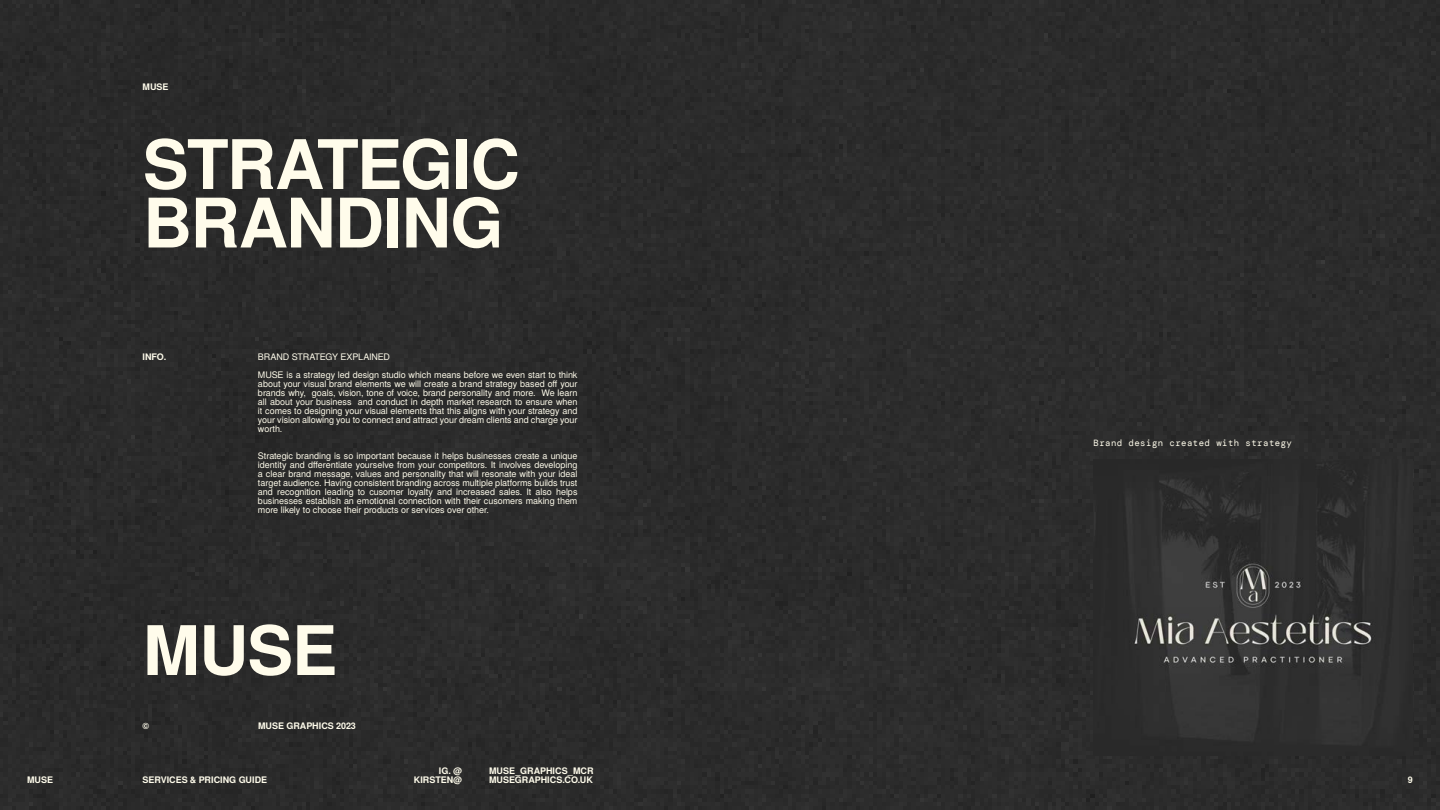
<style>
.page{position:relative;width:1440px;height:810px;background:#2b2b2b}
.page>*{position:absolute;margin:0;border:0;box-sizing:border-box;transform-origin:0 0}
.t1{font:700 68.32px/58.5px "Te X Gyre Heros";letter-spacing:-.015em;color:#fffceb}
.t2{font:9px/9px "Te X Gyre Heros";letter-spacing:-.005em;color:#fffceb;text-align:justify}
.t3{font:700 9px/9px "Te X Gyre Heros";color:#fffceb;text-align:right}
.t4{font:9px "DM Mono";letter-spacing:.05em;color:#fffceb}
</style>
<div class="page">
<img style="left:1126px;top:464px;width:246px;height:280px">
<p class="t3" style="left:143px;top:82px;width:28px">MUSE</p>
<h1 class="t1" style="left:143px;top:132px;width:378px">STRATEGIC<br>BRANDING</h1>
<p class="t3" style="left:143px;top:352px;width:25px">INFO.</p>
<p class="t2" style="left:258px;top:347px;width:321px;line-height:18px">BRAND STRATEGY EXPLAINED<br>MUSE is a strategy led design studio which means before we even start to think</p>
<p class="t2" style="left:258px;top:379px;width:321px">about your visual brand elements we will create a brand strategy based off your brands why, goals, vision, tone of voice, brand personality and more. We learn all about your business and conduct in depth market research to ensure when it comes to designing your visual elements that this aligns with your strategy and your vision allowing you to connect and attract your dream clients and charge your worth.</p>
<p class="t2" style="left:258px;top:451px;width:321px">Strategic branding is so important because it helps businesses create a unique identity and dfferentiate yourselve from your competitors. It involves developing a clear brand message, values and personality that will resonate with your ideal target audience. Having consistent branding across multiple platforms builds trust and recognition leading to cusomer loyalty and increased sales. It also helps businesses establish an emotional connection with their cusomers making them more likely to choose their products or services over other.</p>
<h1 class="t1" style="left:143px;top:618px;width:196px">MUSE</h1>
<p class="t3" style="left:142px;top:721px;width:8px">©</p>
<p class="t3" style="left:258px;top:721px;width:99px">MUSE GRAPHICS 2023</p>
<p class="t4" style="left:1094px;top:437px;width:200px">Brand design created with strategy</p>
<p class="t3" style="left:27px;top:775px;width:28px">MUSE</p>
<p class="t3" style="left:414px;top:766px;width:50px">IG. @<br>KIRSTEN@</p>
<p class="t3" style="left:489px;top:766px;width:106px">MUSE_GRAPHICS_MCR</p>
<p class="t3" style="left:143px;top:775px;width:126px">SERVICES &amp; PRICING GUIDE</p>
<p class="t3" style="left:489px;top:775px;width:105px">MUSEGRAPHICS.CO.UK</p>
<p class="t3" style="left:1408px;top:775px;width:7px">9</p>
</div>
